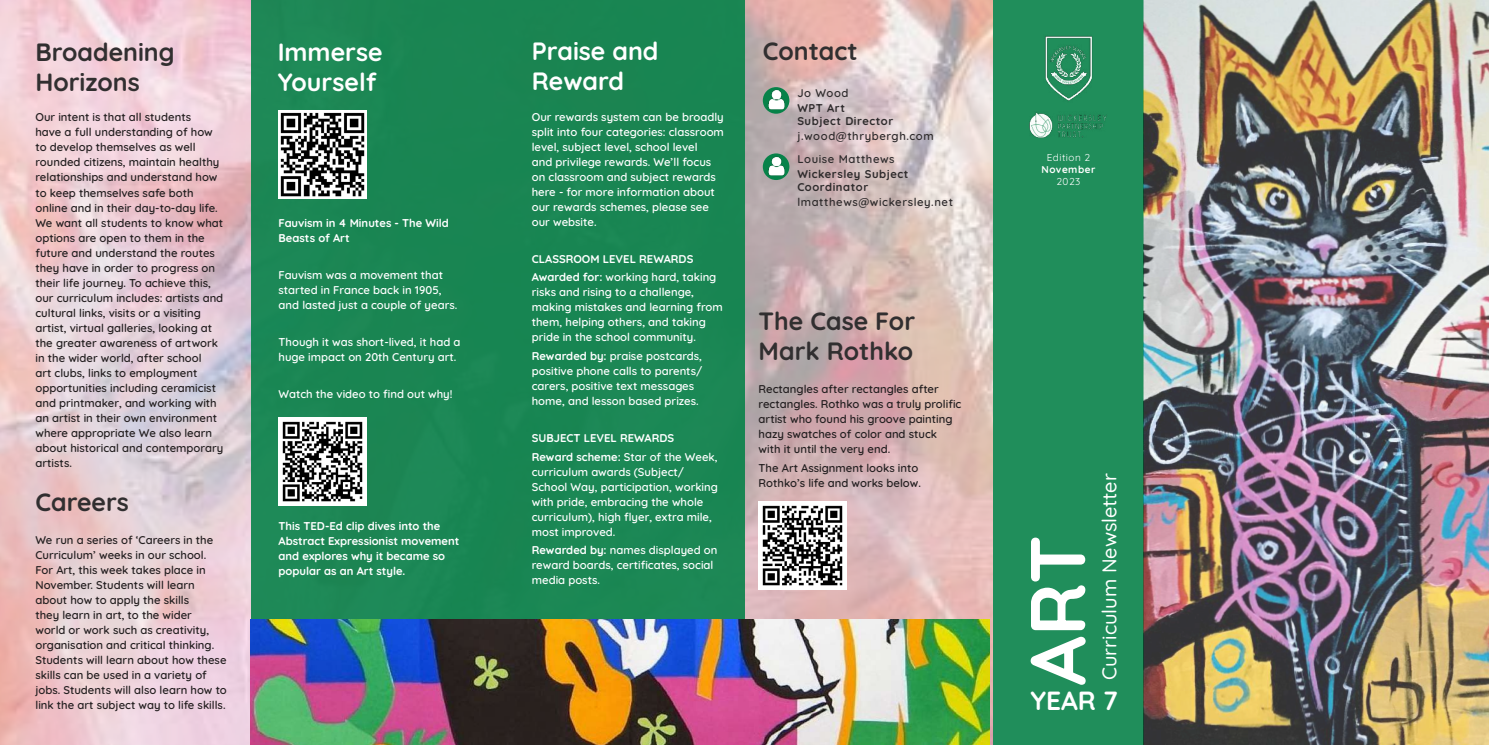
<style>
.page{position:relative;width:1489px;height:745px;background:#fff}
.page>*{position:absolute;margin:0;border:0;box-sizing:border-box;transform-origin:0 0}
.t1{font:700 77.5px "Quicksand";color:#fff}
.t2{font:700 26.25px "Quicksand";color:#fff}
.t3{font:700 25px/30px "Quicksand";color:#312f30}
.t4{font:700 25px/30px "Quicksand";color:#fff}
.t5{font:500 20px "Quicksand";color:#fff}
.t6{font:300 11.25px/15px "Quicksand";color:#231f20}
.t7{font:300 11.25px/15px "Quicksand";color:#fff}
.t8{font:700 11.25px/15px "Quicksand";color:#fff}
.t9{font:300 11.25px/22.5px "Quicksand";letter-spacing:.05em;color:#2e2b2c}
.t10{font:700 11.25px/13.5px "Quicksand";letter-spacing:.05em;color:#2e2b2c}
.t11{font:10px "Quicksand";letter-spacing:.05em;color:#fff}
.t12{font:700 10px "Quicksand";letter-spacing:.05em;color:#fff}
.s1{font-weight:300}
.s2{font-weight:700}
</style>
<div class="page">
<div style="left:992px;top:0;width:151px;height:744px;background:#208e5b"></div>
<img style="left:0;top:0;width:992px;height:744px">
<div style="left:251px;top:0;width:493px;height:744px;background:#1a8653"></div>
<img style="left:1143px;top:0;width:345px;height:744px">
<img style="left:1029px;top:112px;width:78px;height:25px">
<svg style="left:762px;top:87px;width:27px;height:27px"></svg>
<img style="left:765px;top:89px;width:22px;height:21px">
<svg style="left:762px;top:153px;width:27px;height:27px"></svg>
<img style="left:765px;top:155px;width:22px;height:22px">
<img style="left:1045px;top:36px;width:48px;height:65px">
<img style="left:278px;top:110px;width:88px;height:88px">
<img style="left:278px;top:417px;width:88px;height:88px">
<img style="left:251px;top:619px;width:738px;height:125px">
<img style="left:758px;top:501px;width:88px;height:88px">
<h3 class="t3" style="left:35px;top:34px;width:141px">Broadening<br>Horizons</h3>
<p class="t6" style="left:35px;top:109px;width:189px">Our intent is that all students<br>have a full understanding of how to develop themselves as well rounded citizens, maintain healthy relationships and understand how to keep themselves safe both online and in their day-to-day life.<br>We want all students to know what options are open to them in the future and understand the routes they have in order to progress on their life journey. To achieve this, our curriculum includes: artists and cultural links, visits or a visiting artist, virtual galleries, looking at the greater awareness of artwork in the wider world, after school<br>art clubs, links to employment opportunities including ceramicist and printmaker, and working with an artist in their own environment where appropriate We also learn about historical and contemporary artists.</p>
<h3 class="t3" style="left:35px;top:484px;width:95px">Careers</h3>
<p class="t6" style="left:35px;top:530px;width:193px">We run a series of ‘Careers in the Curriculum’ weeks in our school.<br>For Art, this week takes place in November. Students will learn about how to apply the skills<br>they learn in art, to the wider<br>world or work such as creativity, organisation and critical thinking.<br>Students will learn about how these skills can be used in a variety of jobs. Students will also learn how to link the art subject way to life skills.</p>
<h3 class="t4" style="left:278px;top:34px;width:106px">Immerse<br>Yourself</h3>
<p class="t8" style="left:278px;top:214px;width:172px">Fauvism in 4 Minutes - The Wild<br>Beasts of Art</p>
<p class="t7" style="left:278px;top:266px;width:180px">Fauvism was a movement that started in France back in 1905, and lasted just a couple of years.</p>
<p class="t7" style="left:278px;top:333px;width:183px">Though it was short-lived, it had a huge impact on 20th Century art.</p>
<p class="t7" style="left:278px;top:385px;width:175px">Watch the video to find out why!</p>
<p class="t8" style="left:278px;top:516px;width:182px">This TED-Ed clip dives into the<br>Abstract Expressionist movement and explores why it became so popular as an Art style.</p>
<h3 class="t4" style="left:531px;top:33px;width:128px">Praise and<br>Reward</h3>
<h3 class="t3" style="left:762px;top:33px;width:96px">Contact</h3>
<p class="t9" style="left:797px;top:80px;width:53px">Jo Wood</p>
<p class="t10" style="left:797px;top:100px;width:97px">WPT Art<br>Subject Director</p>
<p class="t9" style="left:797px;top:124px;width:138px">j.wood@thrybergh.com<br>Louise Matthews</p>
<p class="t10" style="left:797px;top:166px;width:113px">Wickersley Subject<br>Coordinator</p>
<p class="t9" style="left:797px;top:190px;width:157px">lmatthews@wickersley.net</p>
<p class="t7" style="left:531px;top:108px;width:194px">Our rewards system can be broadly split into four categories: classroom level, subject level, school level<br>and privilege rewards. We’ll focus on classroom and subject rewards here - for more information about our rewards schemes, please see our website.</p>
<p class="t8" style="left:531px;top:248px;width:186px;line-height:18.5px">CLASSROOM LEVEL REWARDS<br>Awarded for: <span class="s1">working hard, taking</span></p>
<p class="t7" style="left:531px;top:283px;width:193px">risks and rising to a challenge, making mistakes and learning from them, helping others, and taking pride in the school community.</p>
<p class="t7" style="left:531px;top:347px;width:172px"><span class="s2">Rewarded by:</span> praise postcards, positive phone calls to parents/ carers, positive text messages home, and lesson based prizes.</p>
<p class="t8" style="left:531px;top:427px;width:187px;line-height:18.5px">SUBJECT LEVEL REWARDS<br>Reward scheme: <span class="s1">Star of the Week,</span></p>
<p class="t7" style="left:531px;top:463px;width:188px">curriculum awards (Subject/<br>School Way, participation, working with pride, embracing the whole curriculum), high flyer, extra mile, most improved.</p>
<p class="t7" style="left:531px;top:541px;width:187px"><span class="s2">Rewarded by:</span> names displayed on reward boards, certificates, social media posts.</p>
<h3 class="t3" style="left:758px;top:303px;width:158px">The Case For<br>Mark Rothko</h3>
<p class="t6" style="left:758px;top:380px;width:204px">Rectangles after rectangles after rectangles. Rothko was a truly prolific artist who found his groove painting hazy swatches of color and stuck with it until the very end.</p>
<p class="t6" style="left:758px;top:459px;width:164px">The Art Assignment looks into<br>Rothko’s life and works below.</p>
<p class="t11" style="left:1046px;top:149px;width:45px">Edition 2</p>
<p class="t12" style="left:1041px;top:161px;width:55px">November</p>
<p class="t11" style="left:1056px;top:173px;width:25px">2023</p>
<h1 class="t1" style="left:997px;top:685px;width:152px;rotate:-90deg">ART</h1>
<h3 class="t5" style="left:1093px;top:679px;width:208px;rotate:-90deg">Curriculum Newsletter</h3>
<h2 class="t2" style="left:1030px;top:679px;width:89px">YEAR 7</h2>
</div>
